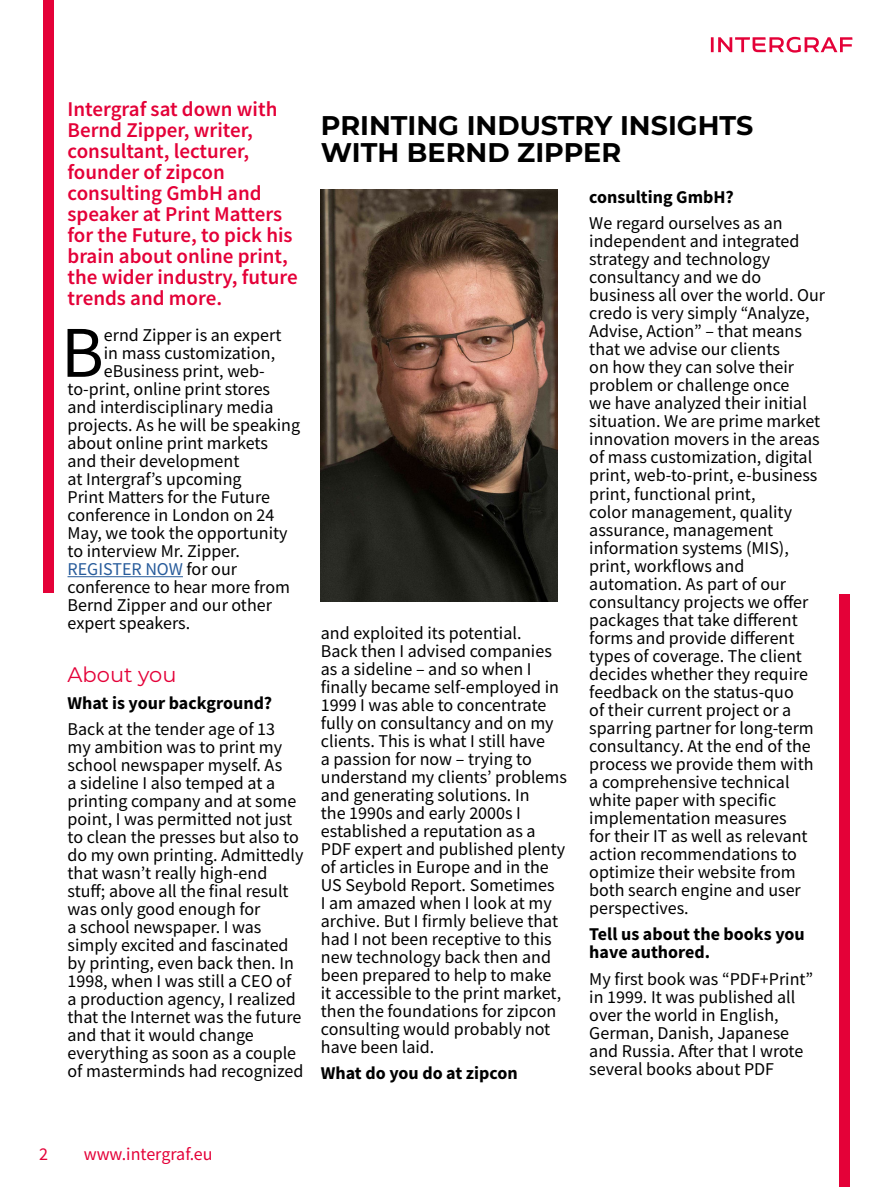
<style>
.page{position:relative;width:893px;height:1187px;background:#fff}
.page>*{position:absolute;margin:0;border:0;box-sizing:border-box;transform-origin:0 0}
.t1{font:72.9px "Source Sans Pro";color:#000}
.t2{font:700 27px/27px "Montserrat";color:#000}
.t3{font:600 21px/21px "Source Sans Pro";color:#e40138}
.t4{font:21px "Montserrat";color:#e40138}
.t5{font:18px/18px "Source Sans Pro";color:#000}
.t6{font:700 18px/18px "Source Sans Pro";color:#000}
.t7{font:18px "Source Sans Pro";color:#e40138}
.t8{font:18px "Source Sans Pro";color:#275b9b}
.s1{color:#000}
</style>
<div class="page">
<img style="left:321px;top:189px;width:236px;height:412px">
<svg style="left:711px;top:37px;width:141px;height:16px"></svg>
<div style="left:43px;top:0;width:11px;height:592px;background:#e40138"></div>
<div style="left:839px;top:595px;width:11px;height:591px;background:#e40138"></div>
<hr style="left:68px;top:576px;width:115px;height:1px;background:#275b9b">
<p class="t3" style="left:68px;top:98px;width:232px">Intergraf sat down with<br>Bernd Zipper, writer, consultant, lecturer, founder of zipcon consulting GmbH and speaker at Print Matters for the Future, to pick his brain about online print, the wider industry, future trends and more.</p>
<h1 class="t1" style="left:61px;top:306px;width:44px">B</h1>
<p class="t5" style="left:104px;top:326px;width:179px">ernd Zipper is an expert</p>
<p class="t5" style="left:104px;top:344px;width:173px">in mass customization,</p>
<p class="t5" style="left:104px;top:362px;width:162px">eBusiness print, web-</p>
<p class="t5" style="left:68px;top:380px;width:204px">to-print, online print stores</p>
<p class="t5" style="left:68px;top:398px;width:208px">and interdisciplinary media</p>
<p class="t5" style="left:68px;top:416px;width:234px">projects. As he will be speaking</p>
<p class="t5" style="left:68px;top:434px;width:202px">about online print markets</p>
<p class="t5" style="left:68px;top:452px;width:173px">and their development</p>
<p class="t5" style="left:68px;top:470px;width:176px">at Intergraf’s upcoming</p>
<p class="t5" style="left:68px;top:488px;width:204px">Print Matters for the Future</p>
<p class="t5" style="left:68px;top:506px;width:208px">conference in London on 24</p>
<p class="t5" style="left:68px;top:524px;width:222px">May, we took the opportunity</p>
<p class="t5" style="left:68px;top:542px;width:174px">to interview Mr. Zipper.</p>
<p class="t8" style="left:68px;top:557px;width:171px">REGISTER NOW <span class="s1">for our</span></p>
<p class="t5" style="left:68px;top:578px;width:224px">conference to hear more from</p>
<p class="t5" style="left:68px;top:596px;width:206px">Bernd Zipper and our other</p>
<p class="t5" style="left:68px;top:614px;width:124px">expert speakers.</p>
<p class="t4" style="left:68px;top:660px;width:110px">About you</p>
<p class="t6" style="left:68px;top:693px;width:206px">What is your background?</p>
<p class="t5" style="left:68px;top:720px;width:238px">Back at the tender age of 13<br>my ambition was to print my school newspaper myself. As<br>a sideline I also temped at a printing company and at some point, I was permitted not just to clean the presses but also to do my own printing. Admittedly that wasn’t really high-end stuff; above all the final result was only good enough for<br>a school newspaper. I was simply excited and fascinated by printing, even back then. In<br>1998, when I was still a CEO of a production agency, I realized that the Internet was the future and that it would change everything as soon as a couple of masterminds had recognized</p>
<h2 class="t2" style="left:321px;top:110px;width:434px">PRINTING INDUSTRY INSIGHTS<br>WITH BERND ZIPPER</h2>
<p class="t5" style="left:321px;top:623px;width:248px">and exploited its potential.<br>Back then I advised companies as a sideline – and so when I finally became self-employed in<br>1999 I was able to concentrate fully on consultancy and on my clients. This is what I still have<br>a passion for now – trying to understand my clients’ problems and generating solutions. In<br>the 1990s and early 2000s I established a reputation as a<br>PDF expert and published plenty of articles in Europe and in the<br>US Seybold Report. Sometimes<br>I am amazed when I look at my archive. But I firmly believe that had I not been receptive to this new technology back then and been prepared to help to make<br>it accessible to the print market, then the foundations for zipcon consulting would probably not have been laid.</p>
<p class="t6" style="left:321px;top:1064px;width:198px">What do you do at zipcon</p>
<p class="t6" style="left:589px;top:187px;width:146px">consulting GmbH?</p>
<p class="t5" style="left:589px;top:214px;width:237px">We regard ourselves as an independent and integrated strategy and technology consultancy and we do business all over the world. Our credo is very simply “Analyze,<br>Advise, Action” – that means that we advise our clients<br>on how they can solve their problem or challenge once<br>we have analyzed their initial situation. We are prime market innovation movers in the areas of mass customization, digital print, web-to-print, e-business print, functional print,<br>color management, quality assurance, management information systems (MIS), print, workflows and automation. As part of our consultancy projects we offer packages that take different forms and provide different types of coverage. The client decides whether they require feedback on the status-quo<br>of their current project or a sparring partner for long-term consultancy. At the end of the process we provide them with a comprehensive technical white paper with specific implementation measures<br>for their IT as well as relevant action recommendations to optimize their website from both search engine and user perspectives.</p>
<p class="t6" style="left:589px;top:924px;width:217px">Tell us about the books you have authored.</p>
<p class="t5" style="left:589px;top:969px;width:225px">My first book was “PDF+Print” in 1999. It was published all over the world in English,<br>German, Danish, Japanese and Russia. After that I wrote several books about PDF</p>
<p class="t7" style="left:39px;top:1142px;width:10px">2</p>
<p class="t7" style="left:84px;top:1142px;width:130px">www.intergraf.eu</p>
</div>
